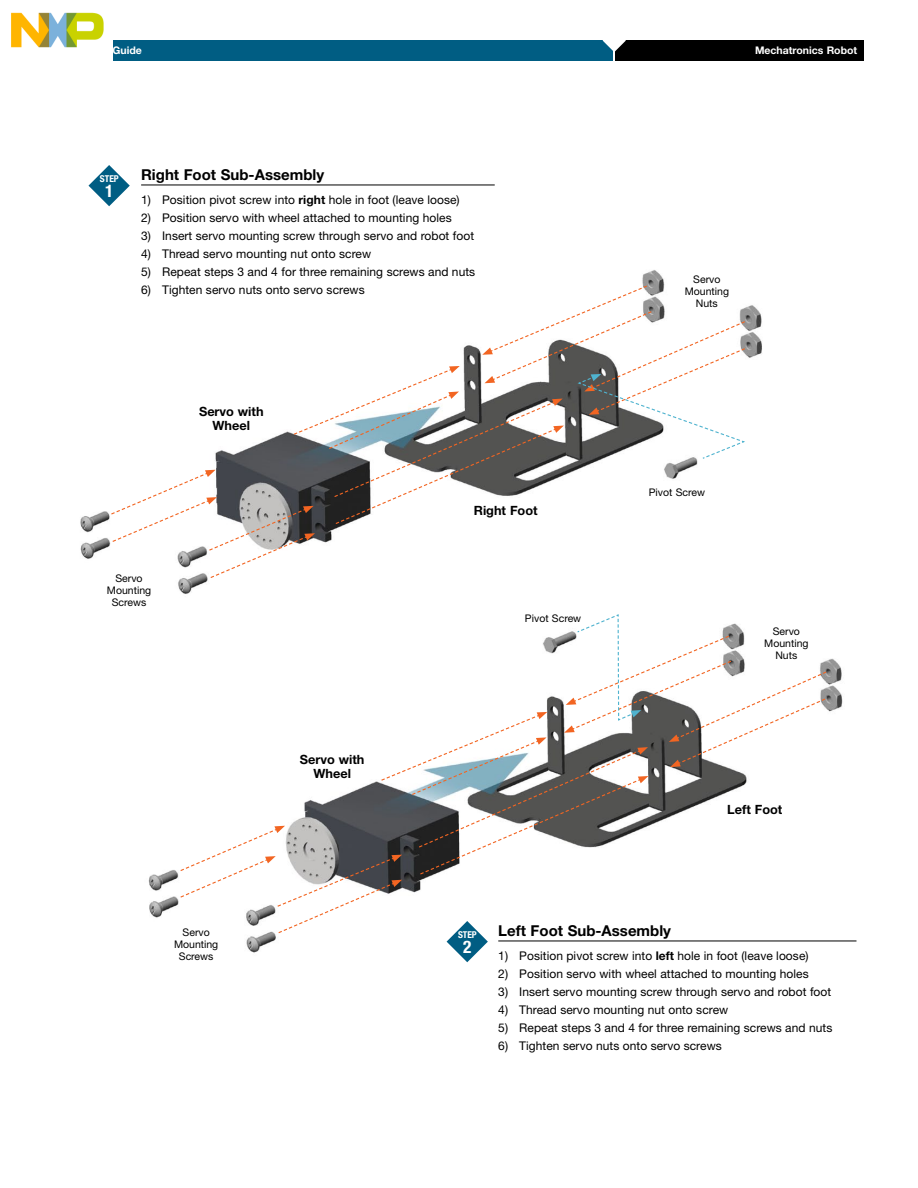
<style>
.page{position:relative;width:918px;height:1188px;background:#fff}
.page>*{position:absolute;margin:0;border:0;box-sizing:border-box;transform-origin:0 0}
.t1{font:700 condensed 17.4px "Helvetica Neue LT Pro";color:#fff}
.t2{font:700 15px "Helvetica Neue";color:#000}
.t3{font:700 12.75px/13.5px "Helvetica Neue";color:#000;text-align:center}
.t4{font:12px "Helvetica Neue";letter-spacing:.005em;color:#000}
.t5{font:10.5px/12px "Helvetica Neue";color:#000;text-align:center}
.t6{font:700 10.5px "Helvetica Neue LT Pro";color:#fff}
.t7{font:700 condensed 9.45px "Helvetica Neue LT Pro";color:#fff}
.s1{font-weight:700}
</style>
<div class="page">
<div style="left:616px;top:40px;width:248px;height:21px;background:#000"></div>
<div style="left:54px;top:40px;width:559px;height:21px;background:#005d83"></div>
<svg style="left:603px;top:40px;width:23px;height:12px"></svg>
<img style="left:80px;top:270px;width:777px;height:693px">
<hr style="left:141px;top:185px;width:354px;height:1px;background:#000">
<hr style="left:498px;top:941px;width:358px;height:1px;background:#000">
<svg style="left:110px;top:285px;width:637px;height:294px"></svg>
<svg style="left:88px;top:165px;width:42px;height:41px"></svg>
<svg style="left:179px;top:613px;width:649px;height:349px"></svg>
<img style="left:11px;top:12px;width:101px;height:48px">
<p class="t7" style="left:100px;top:173px;width:20px">STEP</p>
<h1 class="t1" style="left:105px;top:180px;width:10px">1</h1>
<p class="t2" style="left:141px;top:165px;width:185px">Right Foot Sub-Assembly</p>
<p class="t4" style="left:141px;top:192px;width:320px">1) Position pivot screw into <span class="s1">right</span> hole in foot (leave loose)</p>
<p class="t4" style="left:141px;top:210px;width:312px">2) Position servo with wheel attached to mounting holes</p>
<p class="t4" style="left:141px;top:228px;width:335px">3) Insert servo mounting screw through servo and robot foot</p>
<p class="t4" style="left:141px;top:246px;width:232px">4) Thread servo mounting nut onto screw</p>
<p class="t4" style="left:141px;top:264px;width:336px">5) Repeat steps 3 and 4 for three remaining screws and nuts</p>
<p class="t4" style="left:141px;top:282px;width:225px">6) Tighten servo nuts onto servo screws</p>
<p class="t3" style="left:199px;top:405px;width:66px">Servo with<br>Wheel</p>
<p class="t3" style="left:474px;top:503px;width:65px">Right Foot</p>
<p class="t5" style="left:107px;top:572px;width:46px">Servo<br>Mounting<br>Screws</p>
<p class="t3" style="left:300px;top:753px;width:66px">Servo with<br>Wheel</p>
<p class="t5" style="left:525px;top:613px;width:58px">Pivot Screw</p>
<p class="t6" style="left:755px;top:44px;width:104px">Mechatronics Robot</p>
<p class="t5" style="left:685px;top:273px;width:46px">Servo<br>Mounting<br>Nuts</p>
<p class="t5" style="left:649px;top:486px;width:58px">Pivot Screw</p>
<p class="t5" style="left:764px;top:625px;width:46px">Servo<br>Mounting<br>Nuts</p>
<p class="t3" style="left:727px;top:803px;width:57px">Left Foot</p>
<p class="t5" style="left:174px;top:926px;width:46px">Servo<br>Mounting<br>Screws</p>
<p class="t7" style="left:458px;top:929px;width:20px">STEP</p>
<h1 class="t1" style="left:463px;top:936px;width:10px">2</h1>
<p class="t2" style="left:498px;top:921px;width:174px">Left Foot Sub-Assembly</p>
<p class="t4" style="left:498px;top:948px;width:312px">1) Position pivot screw into <span class="s1">left</span> hole in foot (leave loose)</p>
<p class="t4" style="left:498px;top:966px;width:312px">2) Position servo with wheel attached to mounting holes</p>
<p class="t4" style="left:498px;top:984px;width:335px">3) Insert servo mounting screw through servo and robot foot</p>
<p class="t4" style="left:498px;top:1002px;width:232px">4) Thread servo mounting nut onto screw</p>
<p class="t4" style="left:498px;top:1020px;width:336px">5) Repeat steps 3 and 4 for three remaining screws and nuts</p>
<p class="t4" style="left:498px;top:1038px;width:225px">6) Tighten servo nuts onto servo screws</p>
</div>
